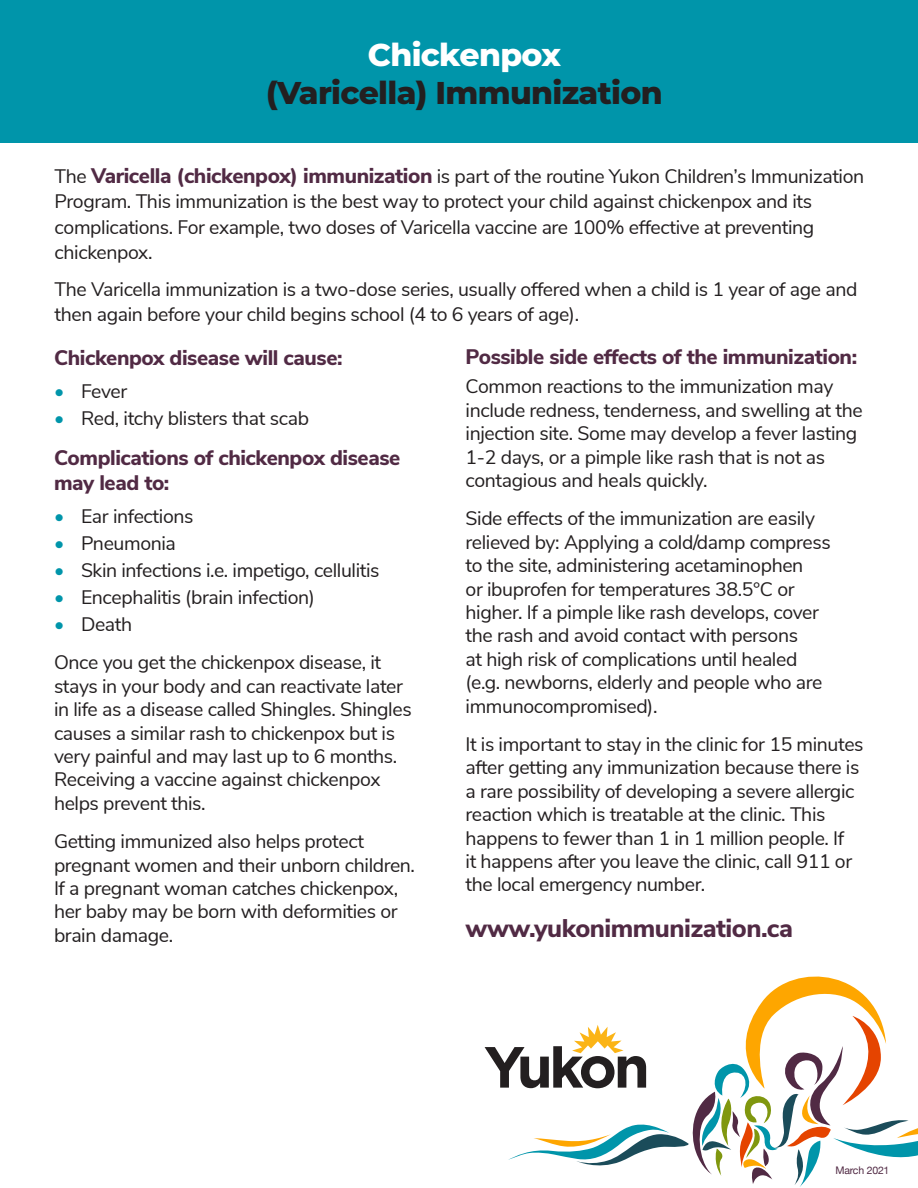
<style>
.page{position:relative;width:918px;height:1188px;background:#fff}
.page>*{position:absolute;margin:0;border:0;box-sizing:border-box;transform-origin:0 0}
.t1{font:800 31.5px "Montserrat";letter-spacing:-.02em;color:#231f20}
.t2{font:800 31.5px "Montserrat";letter-spacing:-.02em;color:#fff}
.t3{font:800 25.5px "Nunito Sans";letter-spacing:-.02em;color:#512a44}
.t4{font:800 21px/25.2px "Nunito Sans";letter-spacing:-.02em;color:#512a44}
.t5{font:19.5px/23.4px "Nunito Sans";letter-spacing:-.02em;color:#231f20}
.t6{font:10.5px "Helvetica Neue";letter-spacing:-.02em;color:#512a44}
.s1{font-weight:800;font-size:21px;color:#512a44}
.s2{color:#0095aa}
</style>
<div class="page">
<div style="left:0;top:0;width:918px;height:143px;background:#0095aa"></div>
<svg style="left:485px;top:976px;width:433px;height:211px"></svg>
<p class="t2" style="left:368px;top:32px;width:195px">Chickenpox</p>
<p class="t1" style="left:266px;top:69px;width:398px">(Varicella) Immunization</p>
<p class="t5" style="left:55px;top:163px;width:811px;line-height:25.2px">The <span class="s1">Varicella (chickenpox) immunization</span> is part of the routine Yukon Children’s Immunization Program. This immunization is the best way to protect your child against chickenpox and its complications. For example, two doses of Varicella vaccine are 100% effective at preventing chickenpox.</p>
<p class="t5" style="left:55px;top:275px;width:804px;line-height:25.2px">The Varicella immunization is a two-dose series, usually offered when a child is 1 year of age and then again before your child begins school (4 to 6 years of age).</p>
<p class="t4" style="left:54px;top:343px;width:290px">Chickenpox disease will cause:</p>
<p class="t5" style="left:54px;top:378px;width:75px"><span class="s2">•</span> Fever</p>
<p class="t5" style="left:54px;top:405px;width:257px"><span class="s2">•</span> Red, itchy blisters that scab</p>
<p class="t4" style="left:54px;top:444px;width:348px">Complications of chickenpox disease may lead to:</p>
<p class="t5" style="left:54px;top:503px;width:141px"><span class="s2">•</span> Ear infections</p>
<p class="t5" style="left:54px;top:530px;width:123px"><span class="s2">•</span> Pneumonia</p>
<p class="t5" style="left:54px;top:557px;width:327px"><span class="s2">•</span> Skin infections i.e. impetigo, cellulitis</p>
<p class="t5" style="left:54px;top:584px;width:263px"><span class="s2">•</span> Encephalitis (brain infection)</p>
<p class="t5" style="left:54px;top:611px;width:80px"><span class="s2">•</span> Death</p>
<p class="t5" style="left:54px;top:650px;width:359px">Once you get the chickenpox disease, it stays in your body and can reactivate later in life as a disease called Shingles. Shingles causes a similar rash to chickenpox but is very painful and may last up to 6 months.<br>Receiving a vaccine against chickenpox helps prevent this.</p>
<p class="t5" style="left:54px;top:828px;width:363px">Getting immunized also helps protect pregnant women and their unborn children.<br>If a pregnant woman catches chickenpox, her baby may be born with deformities or brain damage.</p>
<p class="t4" style="left:466px;top:343px;width:393px">Possible side effects of the immunization:</p>
<p class="t5" style="left:466px;top:374px;width:399px">Common reactions to the immunization may include redness, tenderness, and swelling at the injection site. Some may develop a fever lasting 1-2 days, or a pimple like rash that is not as contagious and heals quickly.</p>
<p class="t5" style="left:466px;top:506px;width:367px">Side effects of the immunization are easily relieved by: Applying a cold/damp compress to the site, administering acetaminophen<br>or ibuprofen for temperatures 38.5°C or higher. If a pimple like rash develops, cover the rash and avoid contact with persons<br>at high risk of complications until healed (e.g. newborns, elderly and people who are immunocompromised).</p>
<p class="t5" style="left:466px;top:731px;width:400px">It is important to stay in the clinic for 15 minutes after getting any immunization because there is a rare possibility of developing a severe allergic reaction which is treatable at the clinic. This happens to fewer than 1 in 1 million people. If<br>it happens after you leave the clinic, call 911 or the local emergency number.</p>
<p class="t3" style="left:466px;top:909px;width:329px">www.yukonimmunization.ca</p>
<p class="t6" style="left:836px;top:1163px;width:55px">March 2021</p>
</div>
